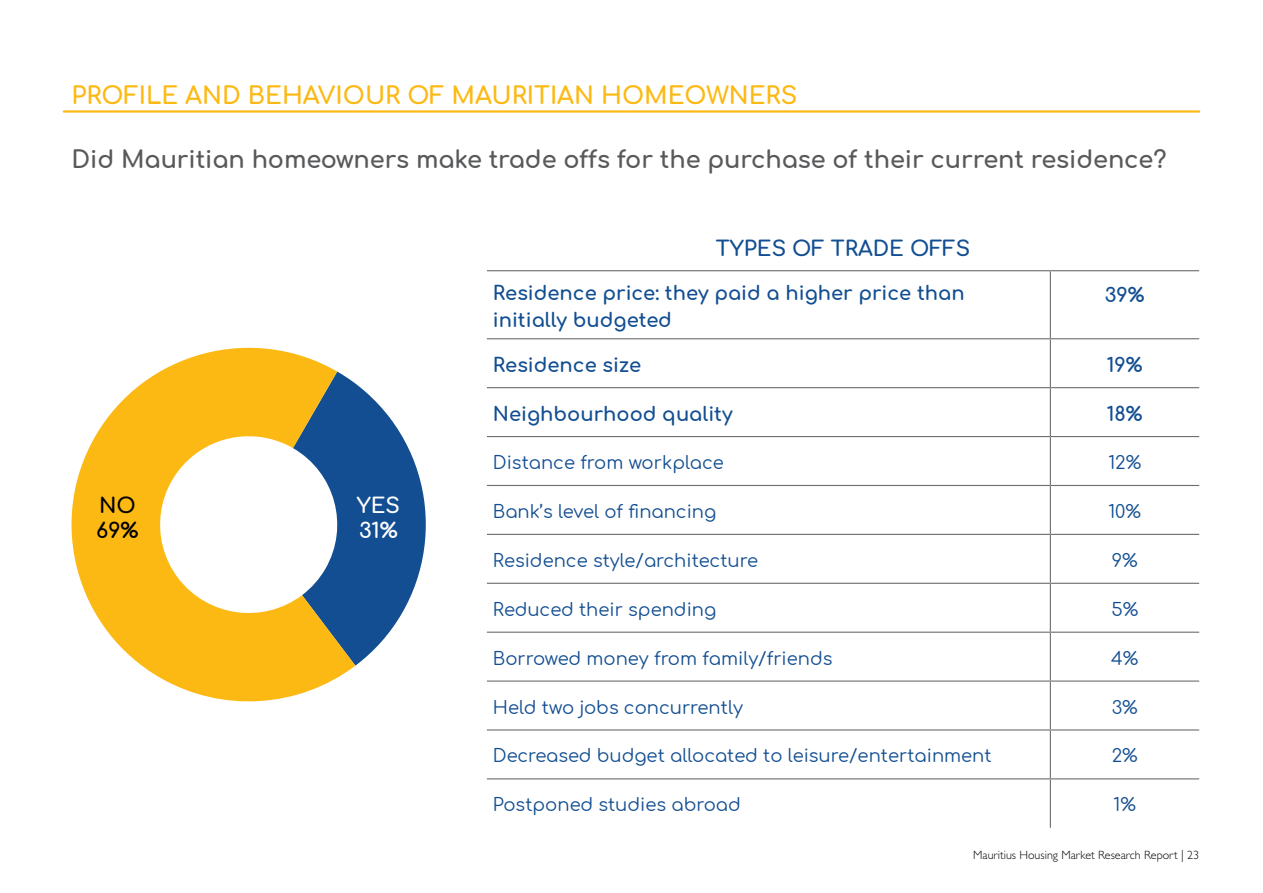
<style>
.page{position:relative;width:1263px;height:893px;background:#fff}
.page>*{position:absolute;margin:0;border:0;box-sizing:border-box;transform-origin:0 0}
.t1{font:700 24px "Comfortaa";letter-spacing:-.005em;color:#58595b}
.t2{font:700 24px "Comfortaa";color:#fdb913}
.t3{font:700 21px "Comfortaa";color:#124e91}
.t4{font:700 21px/25.2px "Comfortaa";color:#fff}
.t5{font:700 21px/25.2px "Comfortaa";color:#000}
.t6{font:700 19.5px/27px "Comfortaa";color:#124e91}
.t7{font:18px "Comfortaa";color:#124e91}
.t8{font:300 12px "Gill Sans Std";color:#000}
</style>
<div class="page">
<svg style="left:355px;top:383px;width:71px;height:283px;fill:#124e91"></svg>
<svg style="left:71px;top:347px;width:284px;height:355px"></svg>
<hr style="left:64px;top:110px;width:1135px;height:3px;background:#fdb913">
<hr style="left:487px;top:270px;width:563px;height:1px;background:#6d6e71">
<hr style="left:1050px;top:270px;width:149px;height:1px;background:#6d6e71">
<hr style="left:1050px;top:271px;width:1px;height:67px;background:#6d6e71">
<hr style="left:487px;top:338px;width:563px;height:1px;background:#6d6e71">
<hr style="left:1050px;top:338px;width:149px;height:1px;background:#6d6e71">
<hr style="left:1050px;top:339px;width:1px;height:48px;background:#6d6e71">
<hr style="left:487px;top:387px;width:563px;height:1px;background:#6d6e71">
<hr style="left:1050px;top:387px;width:149px;height:1px;background:#6d6e71">
<hr style="left:1050px;top:388px;width:1px;height:48px;background:#6d6e71">
<hr style="left:487px;top:436px;width:563px;height:1px;background:#6d6e71">
<hr style="left:1050px;top:436px;width:149px;height:1px;background:#6d6e71">
<hr style="left:1050px;top:437px;width:1px;height:48px;background:#6d6e71">
<hr style="left:487px;top:485px;width:563px;height:1px;background:#6d6e71">
<hr style="left:1050px;top:485px;width:149px;height:1px;background:#6d6e71">
<hr style="left:1050px;top:486px;width:1px;height:48px;background:#6d6e71">
<hr style="left:487px;top:534px;width:563px;height:1px;background:#6d6e71">
<hr style="left:1050px;top:534px;width:149px;height:1px;background:#6d6e71">
<hr style="left:1050px;top:535px;width:1px;height:48px;background:#6d6e71">
<hr style="left:487px;top:583px;width:563px;height:1px;background:#6d6e71">
<hr style="left:1050px;top:583px;width:149px;height:1px;background:#6d6e71">
<hr style="left:1050px;top:584px;width:1px;height:48px;background:#6d6e71">
<hr style="left:487px;top:632px;width:563px;height:1px;background:#6d6e71">
<hr style="left:1050px;top:632px;width:149px;height:1px;background:#6d6e71">
<hr style="left:1050px;top:633px;width:1px;height:47px;background:#6d6e71">
<hr style="left:487px;top:680px;width:563px;height:2px;background:#6d6e71">
<hr style="left:1050px;top:680px;width:149px;height:2px;background:#6d6e71">
<hr style="left:1050px;top:682px;width:1px;height:47px;background:#6d6e71">
<hr style="left:487px;top:729px;width:563px;height:1px;background:#6d6e71">
<hr style="left:1050px;top:729px;width:149px;height:1px;background:#6d6e71">
<hr style="left:1050px;top:730px;width:1px;height:48px;background:#6d6e71">
<hr style="left:487px;top:778px;width:563px;height:1px;background:#6d6e71">
<hr style="left:1050px;top:778px;width:149px;height:1px;background:#6d6e71">
<hr style="left:1050px;top:779px;width:1px;height:49px;background:#6d6e71">
<h1 class="t2" style="left:72px;top:73px;width:727px">PROFILE AND BEHAVIOUR OF MAURITIAN HOMEOWNERS</h1>
<h1 class="t1" style="left:72px;top:138px;width:1096px">Did Mauritian homeowners make trade offs for the purchase of their current residence?</h1>
<p class="t5" style="left:96px;top:490px;width:44px">NO<br>69%</p>
<p class="t4" style="left:357px;top:490px;width:45px">YES<br>31%</p>
<p class="t3" style="left:716px;top:229px;width:256px">TYPES OF TRADE OFFS</p>
<p class="t6" style="left:493px;top:276px;width:473px">Residence price: they paid a higher price than initially budgeted</p>
<p class="t6" style="left:1105px;top:278px;width:41px">39%</p>
<p class="t6" style="left:493px;top:348px;width:150px">Residence size</p>
<p class="t6" style="left:1107px;top:348px;width:37px">19%</p>
<p class="t6" style="left:493px;top:397px;width:241px">Neighbourhood quality</p>
<p class="t6" style="left:1107px;top:397px;width:37px">18%</p>
<p class="t7" style="left:493px;top:446px;width:232px">Distance from workplace</p>
<p class="t7" style="left:1108px;top:446px;width:34px">12%</p>
<p class="t7" style="left:493px;top:495px;width:225px">Bank’s level of financing</p>
<p class="t7" style="left:1108px;top:495px;width:34px">10%</p>
<p class="t7" style="left:493px;top:544px;width:267px">Residence style/architecture</p>
<p class="t7" style="left:1112px;top:544px;width:27px">9%</p>
<p class="t7" style="left:493px;top:593px;width:225px">Reduced their spending</p>
<p class="t7" style="left:1111px;top:593px;width:28px">5%</p>
<p class="t7" style="left:493px;top:642px;width:341px">Borrowed money from family/friends</p>
<p class="t7" style="left:1111px;top:642px;width:29px">4%</p>
<p class="t7" style="left:493px;top:691px;width:252px">Held two jobs concurrently</p>
<p class="t7" style="left:1112px;top:691px;width:27px">3%</p>
<p class="t7" style="left:493px;top:740px;width:500px">Decreased budget allocated to leisure/entertainment</p>
<p class="t7" style="left:1112px;top:740px;width:27px">2%</p>
<p class="t7" style="left:493px;top:789px;width:249px">Postponed studies abroad</p>
<p class="t7" style="left:1114px;top:789px;width:24px">1%</p>
<p class="t8" style="left:973px;top:848px;width:227px">Mauritius Housing Market Research Report | 23</p>
</div>
